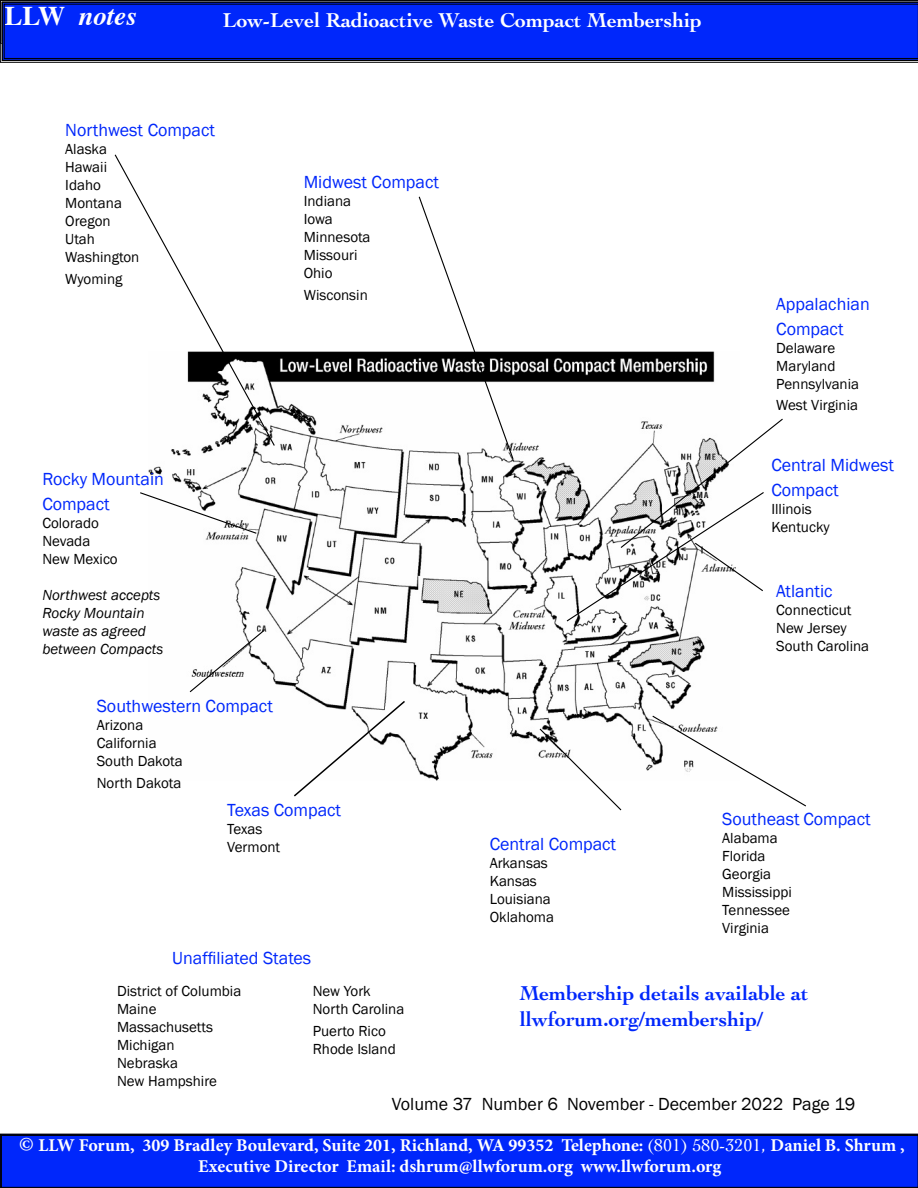
<style>
.page{position:relative;width:918px;height:1188px;background:#fff}
.page>*{position:absolute;margin:0;border:0;box-sizing:border-box;transform-origin:0 0}
.t1{font:italic 700 27px "Times";color:#fff}
.t2{font:700 27px "Times";color:#fff}
.Body_heading{font:700 21px "Cochin";color:#0027fb}
.Title_Body_Heading_W{font:700 21px "Cochin";color:#fff}
.t3{font:700 21px "Minion Pro";letter-spacing:-.005em;color:#fff}
.San_Serif_Heading{font:18px "Franklin Gothic";color:#0027fb}
.t4{font:700 18px/21.6px "Minion Pro";color:#fff;text-align:center}
.t5{font:18px "Franklin Gothic";color:#000}
.San_Serif__Body{font:15px "Franklin Gothic";color:#000}
.San_Serif__Body-2{font:italic 15px "Franklin Gothic";color:#000}
.s1{font-size:21px}
.s2{font-family:"Cochin";font-weight:400}
</style>
<div class="page">
<div style="left:1px;top:1137px;width:917px;height:51px;background:#0027fb"></div>
<div style="left:1px;top:1135px;width:917px;height:52px;border:1px solid #000"></div>
<svg style="left:0;top:0;width:918px;height:63px;background:#555"></svg>
<svg style="left:2px;top:2px;width:916px;height:59px;background:#0024ec"></svg>
<div style="left:4px;top:4px;width:914px;height:55px;border:1px solid #000"></div>
<img style="left:148px;top:351px;width:567px;height:429px">
<svg style="left:114px;top:154px;width:162px;height:293px"></svg>
<svg style="left:292px;top:699px;width:115px;height:98px"></svg>
<svg style="left:188px;top:629px;width:78px;height:64px"></svg>
<svg style="left:538px;top:727px;width:85px;height:84px"></svg>
<svg style="left:651px;top:715px;width:155px;height:92px"></svg>
<svg style="left:418px;top:196px;width:96px;height:264px"></svg>
<svg style="left:140px;top:491px;width:118px;height:44px"></svg>
<svg style="left:565px;top:418px;width:218px;height:205px"></svg>
<p class="t2" style="left:4px;top:-10px;width:62px">LLW</p>
<p class="t1" style="left:78px;top:-10px;width:60px">notes</p>
<h2 class="t3" style="left:382px;top:3px;width:214px">Low-Level Waste Forum</h2>
<p class="Title_Body_Heading_W" style="left:223px;top:6px;width:481px">Low-Level Radioactive Waste Compact Membership</p>
<p class="San_Serif_Heading" style="left:65px;top:119px;width:151px">Northwest Compact</p>
<p class="San_Serif__Body" style="left:65px;top:140px;width:43px">Alaska</p>
<p class="San_Serif__Body" style="left:65px;top:158px;width:43px">Hawaii</p>
<p class="San_Serif__Body" style="left:65px;top:176px;width:37px">Idaho</p>
<p class="San_Serif__Body" style="left:65px;top:194px;width:58px">Montana</p>
<p class="San_Serif__Body" style="left:65px;top:212px;width:47px">Oregon</p>
<p class="San_Serif__Body" style="left:65px;top:230px;width:31px">Utah</p>
<p class="San_Serif__Body" style="left:65px;top:248px;width:76px">Washington</p>
<p class="San_Serif__Body" style="left:65px;top:269px;width:59px">Wyoming</p>
<p class="San_Serif_Heading" style="left:304px;top:171px;width:137px">Midwest Compact</p>
<p class="San_Serif__Body" style="left:304px;top:192px;width:49px">Indiana</p>
<p class="San_Serif__Body" style="left:304px;top:210px;width:31px">Iowa</p>
<p class="San_Serif__Body" style="left:304px;top:228px;width:68px">Minnesota</p>
<p class="San_Serif__Body" style="left:304px;top:246px;width:55px">Missouri</p>
<p class="San_Serif__Body" style="left:304px;top:264px;width:30px">Ohio</p>
<p class="San_Serif__Body" style="left:304px;top:285px;width:66px">Wisconsin</p>
<p class="San_Serif_Heading" style="left:42px;top:468px;width:123px">Rocky Mountain</p>
<p class="San_Serif_Heading" style="left:42px;top:493px;width:69px">Compact</p>
<p class="San_Serif__Body" style="left:42px;top:514px;width:58px">Colorado</p>
<p class="San_Serif__Body" style="left:42px;top:532px;width:49px">Nevada</p>
<p class="San_Serif__Body" style="left:42px;top:550px;width:77px">New Mexico</p>
<p class="San_Serif__Body-2" style="left:42px;top:586px;width:120px">Northwest accepts</p>
<p class="San_Serif__Body-2" style="left:42px;top:604px;width:104px">Rocky Mountain</p>
<p class="San_Serif__Body-2" style="left:42px;top:622px;width:105px">waste as agreed</p>
<p class="San_Serif__Body-2" style="left:42px;top:640px;width:123px">between Compacts</p>
<p class="San_Serif_Heading" style="left:97px;top:695px;width:178px">Southwestern Compact</p>
<p class="San_Serif__Body" style="left:97px;top:716px;width:48px">Arizona</p>
<p class="San_Serif__Body" style="left:97px;top:734px;width:61px">California</p>
<p class="San_Serif__Body" style="left:97px;top:752px;width:87px">South Dakota</p>
<p class="San_Serif__Body" style="left:97px;top:773px;width:86px">North Dakota</p>
<p class="San_Serif_Heading" style="left:227px;top:799px;width:115px">Texas Compact</p>
<p class="San_Serif__Body" style="left:227px;top:820px;width:37px">Texas</p>
<p class="San_Serif__Body" style="left:227px;top:838px;width:55px">Vermont</p>
<p class="San_Serif_Heading" style="left:172px;top:947px;width:141px">Unaffiliated States</p>
<p class="San_Serif_Heading" style="left:490px;top:833px;width:128px">Central Compact</p>
<p class="San_Serif__Body" style="left:490px;top:854px;width:60px">Arkansas</p>
<p class="San_Serif__Body" style="left:490px;top:872px;width:49px">Kansas</p>
<p class="San_Serif__Body" style="left:490px;top:890px;width:63px">Louisiana</p>
<p class="San_Serif__Body" style="left:490px;top:908px;width:66px">Oklahoma</p>
<p class="San_Serif_Heading" style="left:776px;top:292px;width:95px">Appalachian</p>
<p class="San_Serif_Heading" style="left:776px;top:318px;width:69px">Compact</p>
<p class="San_Serif__Body" style="left:776px;top:338px;width:61px">Delaware</p>
<p class="San_Serif__Body" style="left:776px;top:356px;width:61px">Maryland</p>
<p class="San_Serif__Body" style="left:776px;top:374px;width:84px">Pennsylvania</p>
<p class="San_Serif__Body" style="left:776px;top:396px;width:83px">West Virginia</p>
<p class="San_Serif_Heading" style="left:771px;top:453px;width:124px">Central Midwest</p>
<p class="San_Serif_Heading" style="left:771px;top:479px;width:69px">Compact</p>
<p class="San_Serif__Body" style="left:771px;top:499px;width:42px">Illinois</p>
<p class="San_Serif__Body" style="left:771px;top:517px;width:60px">Kentucky</p>
<p class="San_Serif_Heading" style="left:776px;top:580px;width:58px">Atlantic</p>
<p class="San_Serif__Body" style="left:776px;top:601px;width:77px">Connecticut</p>
<p class="San_Serif__Body" style="left:776px;top:619px;width:72px">New Jersey</p>
<p class="San_Serif__Body" style="left:776px;top:637px;width:94px">South Carolina</p>
<p class="San_Serif_Heading" style="left:722px;top:808px;width:150px">Southeast Compact</p>
<p class="San_Serif__Body" style="left:722px;top:828px;width:57px">Alabama</p>
<p class="San_Serif__Body" style="left:722px;top:846px;width:45px">Florida</p>
<p class="San_Serif__Body" style="left:722px;top:864px;width:51px">Georgia</p>
<p class="San_Serif__Body" style="left:722px;top:882px;width:71px">Mississippi</p>
<p class="San_Serif__Body" style="left:722px;top:900px;width:69px">Tennessee</p>
<p class="San_Serif__Body" style="left:722px;top:918px;width:48px">Virginia</p>
<p class="San_Serif__Body" style="left:117px;top:982px;width:126px">District of Columbia</p>
<p class="San_Serif__Body" style="left:117px;top:1000px;width:41px">Maine</p>
<p class="San_Serif__Body" style="left:117px;top:1018px;width:98px">Massachusetts</p>
<p class="San_Serif__Body" style="left:117px;top:1036px;width:59px">Michigan</p>
<p class="San_Serif__Body" style="left:117px;top:1054px;width:62px">Nebraska</p>
<p class="San_Serif__Body" style="left:117px;top:1072px;width:102px">New Hampshire</p>
<p class="San_Serif__Body" style="left:313px;top:982px;width:60px">New York</p>
<p class="San_Serif__Body" style="left:313px;top:1000px;width:93px">North Carolina</p>
<p class="San_Serif__Body" style="left:313px;top:1021px;width:75px">Puerto Rico</p>
<p class="San_Serif__Body" style="left:313px;top:1039px;width:85px">Rhode Island</p>
<p class="Body_heading" style="left:520px;top:979px;width:290px">Membership details available at</p>
<p class="Body_heading" style="left:520px;top:1005px;width:245px">llwforum.org/membership/</p>
<p class="t5" style="left:392px;top:1093px;width:465px">Volume 37 Number 6 November - December 2022 Page 19</p>
<p class="t4" style="left:19px;top:1134px;width:887px"><span class="s1">©</span> LLW Forum, 309 Bradley Boulevard, Suite 201, Richland, WA 99352 Telephone: <span class="s2">(801) 580-3201,</span> Daniel B. Shrum ,<br>Executive Director Email: dshrum@llwforum.org www.llwforum.org</p>
</div>
